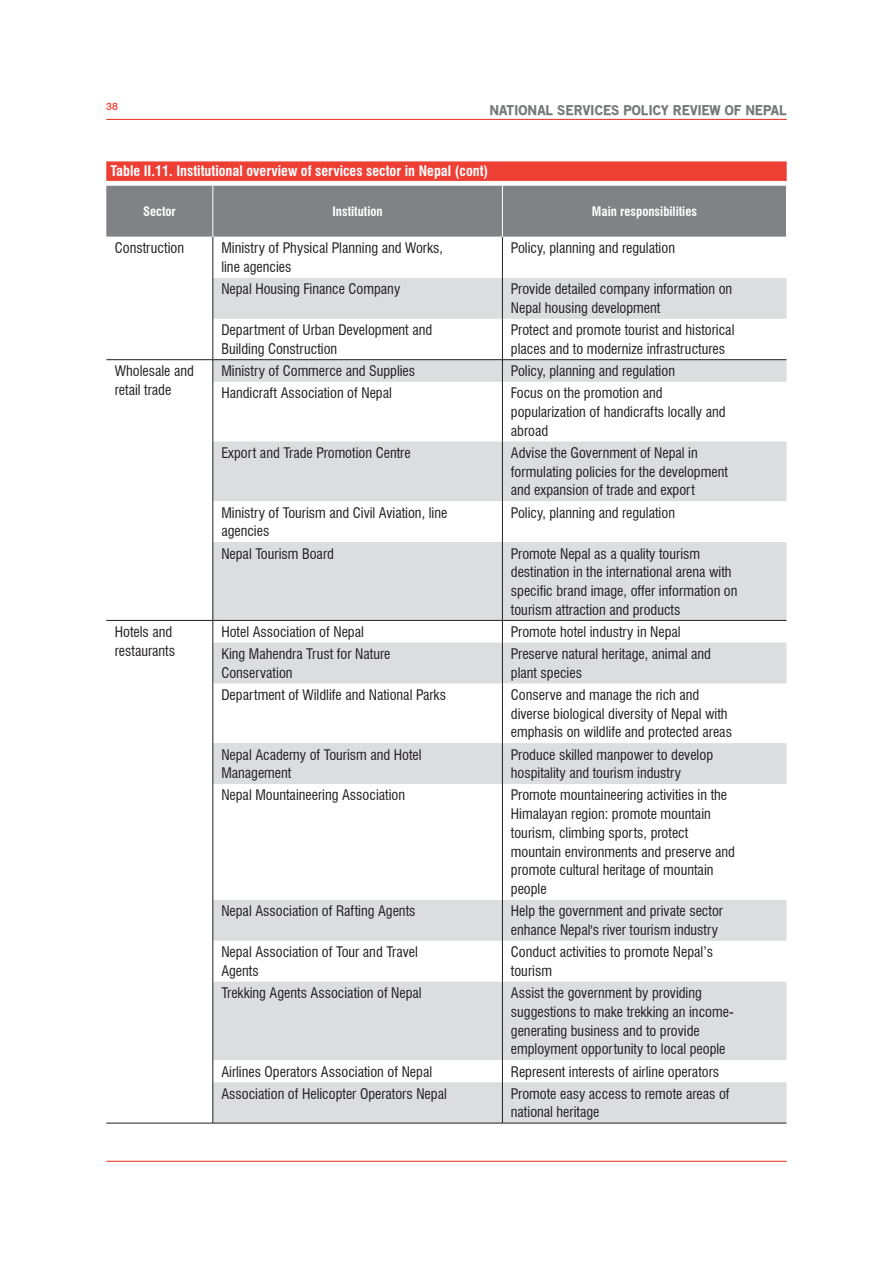
<style>
.page{position:relative;width:893px;height:1263px;background:#fff}
.page>*{position:absolute;margin:0;border:0;box-sizing:border-box;transform-origin:0 0}
.Texte_Light{font:condensed 14.25px/18.8px "Swiss 721 BT";color:#231f20}
.TITRE_TABLEAU_1_lign{font:700 condensed 14.25px "Swiss 721 BT";color:#fff}
.t1{font:900 13.5px "Old Sans";color:#76787b}
.Texte_Light-2{font:700 condensed 12.75px "Swiss 721 BT";color:#fff}
.t2{font:500 10.5px "Swiss 721 BT";color:#ee3f34}
</style>
<div class="page">
<hr style="left:106px;top:119px;width:681px;height:1px;background:#ee3f34">
<hr style="left:106px;top:1161px;width:681px;height:1px;background:#ee3f34">
<div style="left:106px;top:186px;width:680px;height:51px;background:#808285"></div>
<svg style="left:214px;top:278px;width:572px;height:845px;fill:#dcdddf"></svg>
<hr style="left:213px;top:319px;width:1px;height:40px;background:#231f20">
<hr style="left:502px;top:319px;width:1px;height:40px;background:#231f20">
<hr style="left:106px;top:359px;width:107px;height:1px;background:#231f20">
<hr style="left:213px;top:237px;width:1px;height:41px;background:#231f20">
<hr style="left:213px;top:278px;width:1px;height:41px;background:#231f20">
<svg style="left:213px;top:360px;width:1px;height:22px"></svg>
<hr style="left:213px;top:382px;width:1px;height:59px;background:#231f20">
<hr style="left:213px;top:441px;width:1px;height:60px;background:#231f20">
<hr style="left:213px;top:501px;width:1px;height:41px;background:#231f20">
<hr style="left:213px;top:542px;width:1px;height:78px;background:#231f20">
<svg style="left:213px;top:621px;width:1px;height:21px"></svg>
<hr style="left:213px;top:642px;width:1px;height:41px;background:#231f20">
<hr style="left:213px;top:683px;width:1px;height:60px;background:#231f20">
<hr style="left:213px;top:743px;width:1px;height:41px;background:#231f20">
<hr style="left:213px;top:784px;width:1px;height:116px;background:#231f20">
<hr style="left:213px;top:900px;width:1px;height:41px;background:#231f20">
<hr style="left:213px;top:941px;width:1px;height:41px;background:#231f20">
<hr style="left:213px;top:982px;width:1px;height:78px;background:#231f20">
<svg style="left:213px;top:1060px;width:1px;height:22px"></svg>
<hr style="left:213px;top:1082px;width:1px;height:41px;background:#231f20">
<hr style="left:213px;top:359px;width:289px;height:1px;background:#231f20">
<hr style="left:502px;top:237px;width:1px;height:41px;background:#231f20">
<hr style="left:502px;top:278px;width:1px;height:41px;background:#231f20">
<svg style="left:502px;top:360px;width:1px;height:22px"></svg>
<hr style="left:502px;top:382px;width:1px;height:59px;background:#231f20">
<hr style="left:502px;top:441px;width:1px;height:60px;background:#231f20">
<hr style="left:502px;top:501px;width:1px;height:41px;background:#231f20">
<hr style="left:502px;top:542px;width:1px;height:78px;background:#231f20">
<svg style="left:502px;top:621px;width:1px;height:21px"></svg>
<hr style="left:502px;top:642px;width:1px;height:41px;background:#231f20">
<hr style="left:502px;top:683px;width:1px;height:60px;background:#231f20">
<hr style="left:502px;top:743px;width:1px;height:41px;background:#231f20">
<hr style="left:502px;top:784px;width:1px;height:116px;background:#231f20">
<hr style="left:502px;top:900px;width:1px;height:41px;background:#231f20">
<hr style="left:502px;top:941px;width:1px;height:41px;background:#231f20">
<hr style="left:502px;top:982px;width:1px;height:78px;background:#231f20">
<svg style="left:502px;top:1060px;width:1px;height:22px"></svg>
<hr style="left:502px;top:1082px;width:1px;height:41px;background:#231f20">
<hr style="left:502px;top:186px;width:1px;height:51px;background:#fff">
<hr style="left:502px;top:359px;width:284px;height:1px;background:#231f20">
<hr style="left:213px;top:186px;width:1px;height:51px;background:#fff">
<hr style="left:106px;top:620px;width:107px;height:1px;background:#231f20">
<hr style="left:106px;top:1123px;width:107px;height:1px;background:#231f20">
<hr style="left:213px;top:620px;width:289px;height:1px;background:#231f20">
<hr style="left:502px;top:620px;width:284px;height:1px;background:#231f20">
<hr style="left:213px;top:1123px;width:289px;height:1px;background:#231f20">
<hr style="left:502px;top:1123px;width:284px;height:1px;background:#231f20">
<div style="left:106px;top:161px;width:681px;height:20px;background:#ee3f34"></div>
<p class="t2" style="left:106px;top:100px;width:13px">38</p>
<p class="t1" style="left:490px;top:102px;width:299px">NATIONAL SERVICES POLICY REVIEW OF NEPAL</p>
<p class="TITRE_TABLEAU_1_lign" style="left:111px;top:163px;width:379px">Table II.11. Institutional overview of services sector in Nepal (cont)</p>
<p class="Texte_Light-2" style="left:143px;top:204px;width:34px">Sector</p>
<p class="Texte_Light-2" style="left:332px;top:204px;width:52px">Institution</p>
<p class="Texte_Light-2" style="left:592px;top:204px;width:107px">Main responsibilities</p>
<p class="Texte_Light" style="left:115px;top:239px;width:71px">Construction</p>
<p class="Texte_Light" style="left:221px;top:239px;width:223px">Ministry of Physical Planning and Works, line agencies</p>
<p class="Texte_Light" style="left:511px;top:239px;width:166px">Policy, planning and regulation</p>
<p class="Texte_Light" style="left:221px;top:280px;width:180px">Nepal Housing Finance Company</p>
<p class="Texte_Light" style="left:511px;top:280px;width:223px">Provide detailed company information on<br>Nepal housing development</p>
<p class="Texte_Light" style="left:221px;top:321px;width:212px">Department of Urban Development and<br>Building Construction</p>
<p class="Texte_Light" style="left:511px;top:321px;width:225px">Protect and promote tourist and historical places and to modernize infrastructures</p>
<p class="Texte_Light" style="left:115px;top:362px;width:81px">Wholesale and retail trade</p>
<p class="Texte_Light" style="left:221px;top:362px;width:195px">Ministry of Commerce and Supplies</p>
<p class="Texte_Light" style="left:511px;top:362px;width:166px">Policy, planning and regulation</p>
<p class="Texte_Light" style="left:221px;top:384px;width:172px">Handicraft Association of Nepal</p>
<p class="Texte_Light" style="left:511px;top:384px;width:216px">Focus on the promotion and popularization of handicrafts locally and abroad</p>
<p class="Texte_Light" style="left:221px;top:443px;width:191px">Export and Trade Promotion Centre</p>
<p class="Texte_Light" style="left:511px;top:443px;width:218px">Advise the Government of Nepal in formulating policies for the development and expansion of trade and export</p>
<p class="Texte_Light" style="left:221px;top:503px;width:228px">Ministry of Tourism and Civil Aviation, line agencies</p>
<p class="Texte_Light" style="left:511px;top:503px;width:166px">Policy, planning and regulation</p>
<p class="Texte_Light" style="left:221px;top:544px;width:114px">Nepal Tourism Board</p>
<p class="Texte_Light" style="left:511px;top:544px;width:228px">Promote Nepal as a quality tourism destination in the international arena with specific brand image, offer information on tourism attraction and products</p>
<p class="Texte_Light" style="left:115px;top:622px;width:62px">Hotels and restaurants</p>
<p class="Texte_Light" style="left:221px;top:622px;width:144px">Hotel Association of Nepal</p>
<p class="Texte_Light" style="left:511px;top:622px;width:171px">Promote hotel industry in Nepal</p>
<p class="Texte_Light" style="left:221px;top:644px;width:171px">King Mahendra Trust for Nature<br>Conservation</p>
<p class="Texte_Light" style="left:511px;top:644px;width:201px">Preserve natural heritage, animal and plant species</p>
<p class="Texte_Light" style="left:221px;top:685px;width:226px">Department of Wildlife and National Parks</p>
<p class="Texte_Light" style="left:511px;top:685px;width:223px">Conserve and manage the rich and diverse biological diversity of Nepal with emphasis on wildlife and protected areas</p>
<p class="Texte_Light" style="left:221px;top:745px;width:202px">Nepal Academy of Tourism and Hotel<br>Management</p>
<p class="Texte_Light" style="left:511px;top:745px;width:204px">Produce skilled manpower to develop hospitality and tourism industry</p>
<p class="Texte_Light" style="left:221px;top:786px;width:185px">Nepal Mountaineering Association</p>
<p class="Texte_Light" style="left:511px;top:786px;width:226px">Promote mountaineering activities in the Himalayan region: promote mountain tourism, climbing sports, protect mountain environments and preserve and promote cultural heritage of mountain people</p>
<p class="Texte_Light" style="left:221px;top:902px;width:196px">Nepal Association of Rafting Agents</p>
<p class="Texte_Light" style="left:511px;top:902px;width:214px">Help the government and private sector enhance Nepal's river tourism industry</p>
<p class="Texte_Light" style="left:221px;top:943px;width:198px">Nepal Association of Tour and Travel<br>Agents</p>
<p class="Texte_Light" style="left:511px;top:943px;width:204px">Conduct activities to promote Nepal’s tourism</p>
<p class="Texte_Light" style="left:221px;top:983px;width:202px">Trekking Agents Association of Nepal</p>
<p class="Texte_Light" style="left:511px;top:983px;width:224px">Assist the government by providing suggestions to make trekking an income&shy;generating business and to provide employment opportunity to local people</p>
<p class="Texte_Light" style="left:221px;top:1062px;width:212px">Airlines Operators Association of Nepal</p>
<p class="Texte_Light" style="left:511px;top:1062px;width:210px">Represent interests of airline operators</p>
<p class="Texte_Light" style="left:221px;top:1084px;width:227px">Association of Helicopter Operators Nepal</p>
<p class="Texte_Light" style="left:511px;top:1084px;width:220px">Promote easy access to remote areas of national heritage</p>
</div>
